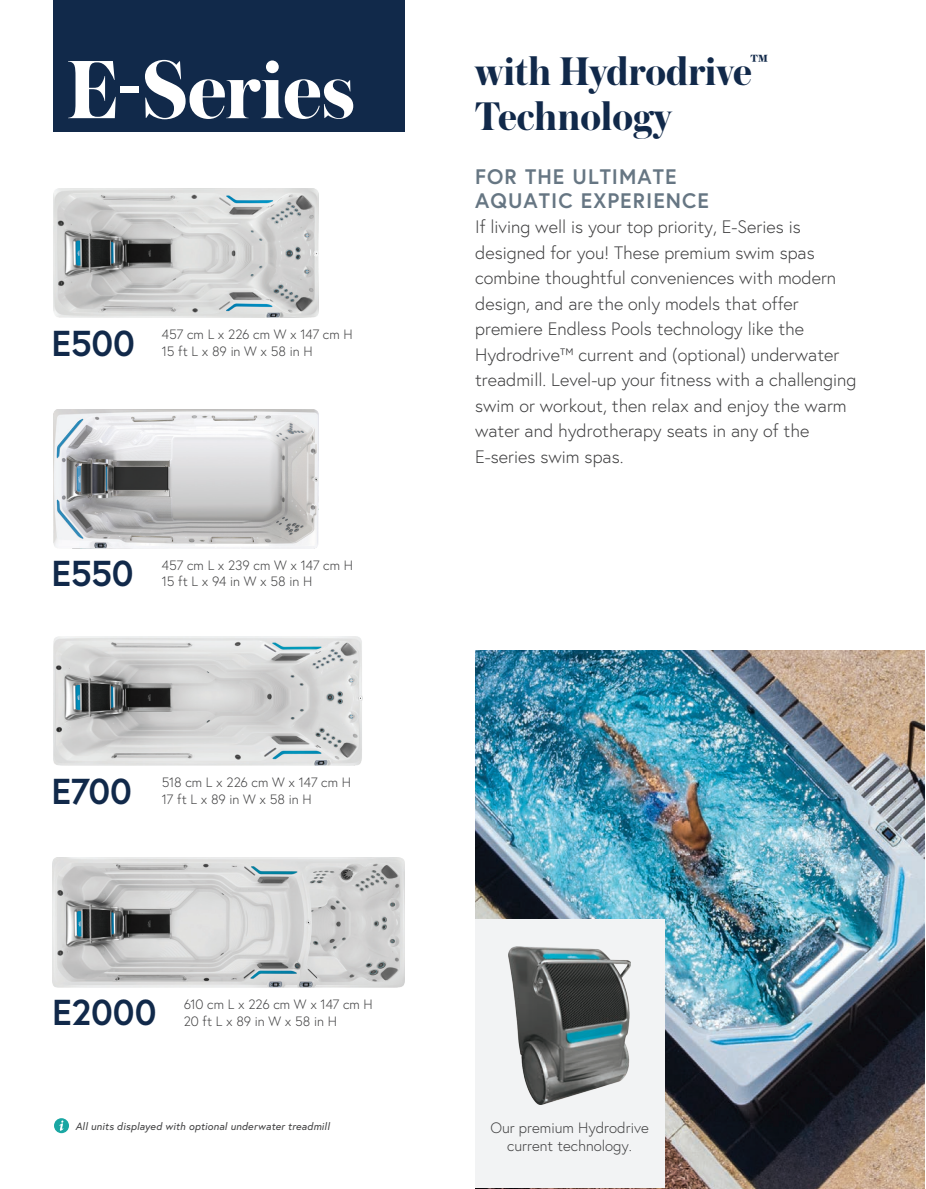
<style>
.page{position:relative;width:926px;height:1189px;background:#fff}
.page>*{position:absolute;margin:0;border:0;box-sizing:border-box;transform-origin:0 0}
.t1{font:700 87px "Austin";color:#fff}
.t2{font:700 42px/45px "Austin";letter-spacing:-.005em;color:#11294a}
.t3{font:700 36px "Europa";letter-spacing:-.01em;color:#11294a}
.t4{font:700 21px/24px "Europa";letter-spacing:.05em;color:#667683}
.t5{font:300 18px/25.5px "Europa";color:#3e3e3f}
.t6{font:300 15px/18px "Europa";color:#3e3e3f;text-align:center}
.t7{font:300 13.5px/16.5px "Europa";letter-spacing:-.005em;color:#3e3e3f}
.t8{font:italic 10.5px "Europa";letter-spacing:.015em;color:#3e3e3f}
</style>
<div class="page">
<img style="left:475px;top:650px;width:449px;height:539px">
<div style="left:475px;top:919px;width:189px;height:268px;background:#f2f3f4"></div>
<img style="left:509px;top:947px;width:121px;height:157px">
<img style="left:53px;top:410px;width:265px;height:138px">
<img style="left:53px;top:636px;width:309px;height:130px">
<img style="left:54px;top:188px;width:265px;height:130px">
<img style="left:53px;top:858px;width:351px;height:129px">
<div style="left:53px;top:0;width:351px;height:132px;background:#11294a"></div>
<svg style="left:54px;top:1118px;width:15px;height:15px"></svg>
<h1 class="t1" style="left:67px;top:28px;width:290px">E-Series</h1>
<h2 class="t2" style="left:475px;top:47px;width:295px">with Hydrodrive<sup>™<br></sup>Technology</h2>
<p class="t4" style="left:475px;top:164px;width:235px">FOR THE ULTIMATE<br>AQUATIC EXPERIENCE</p>
<p class="t5" style="left:475px;top:214px;width:383px">If living well is your top priority, E-Series is designed for you! These premium swim spas combine thoughtful conveniences with modern design, and are the only models that offer premiere Endless Pools technology like the Hydrodrive™ current and (optional) underwater treadmill. Level-up your fitness with a challenging swim or workout, then relax and enjoy the warm water and hydrotherapy seats in any of the E-series swim spas.</p>
<p class="t7" style="left:162px;top:327px;width:192px">457 cm L x 226 cm W x 147 cm H<br>15 ft L x 89 in W x 58 in H</p>
<h3 class="t3" style="left:52px;top:320px;width:85px">E500</h3>
<h3 class="t3" style="left:52px;top:550px;width:84px">E550</h3>
<p class="t7" style="left:162px;top:557px;width:193px">457 cm L x 239 cm W x 147 cm H<br>15 ft L x 94 in W x 58 in H</p>
<h3 class="t3" style="left:52px;top:768px;width:82px">E700</h3>
<p class="t7" style="left:162px;top:774px;width:191px">518 cm L x 226 cm W x 147 cm H<br>17 ft L x 89 in W x 58 in H</p>
<h3 class="t3" style="left:52px;top:989px;width:106px">E2000</h3>
<p class="t7" style="left:184px;top:996px;width:191px">610 cm L x 226 cm W x 147 cm H<br>20 ft L x 89 in W x 58 in H</p>
<p class="t8" style="left:75px;top:1120px;width:256px">All units displayed with optional underwater treadmill</p>
<p class="t6" style="left:490px;top:1119px;width:160px">Our premium Hydrodrive current technology.</p>
</div>
